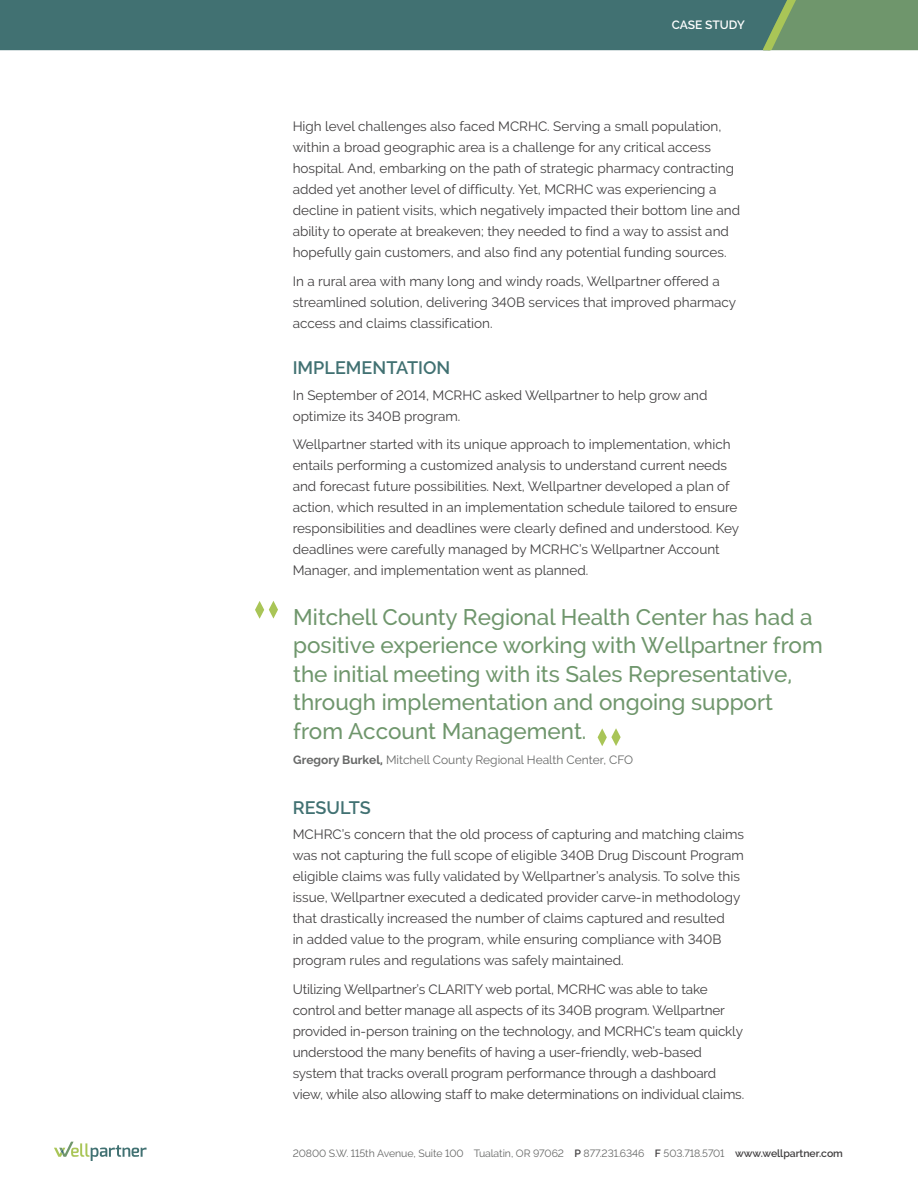
<style>
.page{position:relative;width:918px;height:1188px;background:#fff}
.page>*{position:absolute;margin:0;border:0;box-sizing:border-box;transform-origin:0 0}
.Callout_Quote__green{font:500 22.5px/28.5px "Raleway";color:#6f966c}
.Subhead_1__Default{font:600 18px "Raleway";color:#417172}
.Body_Copy_2__default{font:13.5px/21px "Raleway";color:#424041}
.Body_Copy_1__less_sp{font:13.5px/21px "Raleway";color:#424041}
.Quote_Byline{font:12px "Raleway";color:#686968}
.t1{font:600 12px "Raleway";letter-spacing:-.005em;color:#fff}
.t2{font:10.5px "Raleway";letter-spacing:-.005em;color:#686968}
.s1{font-weight:700}
.s2{font-weight:600;color:#424041}
</style>
<div class="page">
<svg style="left:0;top:0;width:918px;height:50px;background:#487770"></svg>
<svg style="left:54px;top:1142px;width:93px;height:19px"></svg>
<svg style="left:255px;top:601px;width:23px;height:18px"></svg>
<svg style="left:598px;top:728px;width:23px;height:18px"></svg>
<p class="t1" style="left:672px;top:18px;width:75px">CASE STUDY</p>
<p class="Body_Copy_2__default" style="left:293px;top:116px;width:449px">High level challenges also faced MCRHC. Serving a small population, within a broad geographic area is a challenge for any critical access hospital. And, embarking on the path of strategic pharmacy contracting added yet another level of difficulty. Yet, MCRHC was experiencing a decline in patient visits, which negatively impacted their bottom line and ability to operate at breakeven; they needed to find a way to assist and hopefully gain customers, and also find any potential funding sources.</p>
<p class="Body_Copy_2__default" style="left:293px;top:271px;width:445px">In a rural area with many long and windy roads, Wellpartner offered a streamlined solution, delivering 340B services that improved pharmacy access and claims classification.</p>
<p class="Subhead_1__Default" style="left:293px;top:358px;width:159px">IMPLEMENTATION</p>
<p class="Body_Copy_1__less_sp" style="left:293px;top:385px;width:416px">In September of 2014, MCRHC asked Wellpartner to help grow and optimize its 340B program.</p>
<p class="Body_Copy_2__default" style="left:293px;top:434px;width:448px">Wellpartner started with its unique approach to implementation, which entails performing a customized analysis to understand current needs and forecast future possibilities. Next, Wellpartner developed a plan of action, which resulted in an implementation schedule tailored to ensure responsibilities and deadlines were clearly defined and understood. Key deadlines were carefully managed by MCRHC’s Wellpartner Account Manager, and implementation went as planned.</p>
<p class="Callout_Quote__green" style="left:293px;top:603px;width:531px">Mitchell County Regional Health Center has had a positive experience working with Wellpartner from the initial meeting with its Sales Representative, through implementation and ongoing support from Account Management.</p>
<p class="Quote_Byline" style="left:293px;top:753px;width:342px"><span class="s1">Gregory Burkel,</span> Mitchell County Regional Health Center, CFO</p>
<p class="Subhead_1__Default" style="left:293px;top:797px;width:80px">RESULTS</p>
<p class="Body_Copy_1__less_sp" style="left:293px;top:824px;width:453px">MCHRC’s concern that the old process of capturing and matching claims was not capturing the full scope of eligible 340B Drug Discount Program eligible claims was fully validated by Wellpartner’s analysis. To solve this issue, Wellpartner executed a dedicated provider carve-in methodology that drastically increased the number of claims captured and resulted<br>in added value to the program, while ensuring compliance with 340B program rules and regulations was safely maintained.</p>
<p class="Body_Copy_2__default" style="left:293px;top:979px;width:453px">Utilizing Wellpartner’s CLARITY web portal, MCRHC was able to take control and better manage all aspects of its 340B program. Wellpartner provided in-person training on the technology, and MCRHC’s team quickly understood the many benefits of having a user-friendly, web-based system that tracks overall program performance through a dashboard view, while also allowing staff to make determinations on individual claims.</p>
<p class="t2" style="left:293px;top:1147px;width:552px">20800 S.W. 115th Avenue, Suite 100 Tualatin, OR 97062 <span class="s2">P</span> 877.231.6346 <span class="s2">F</span> 503.718.5701 <span class="s2">www.wellpartner.com</span></p>
</div>
